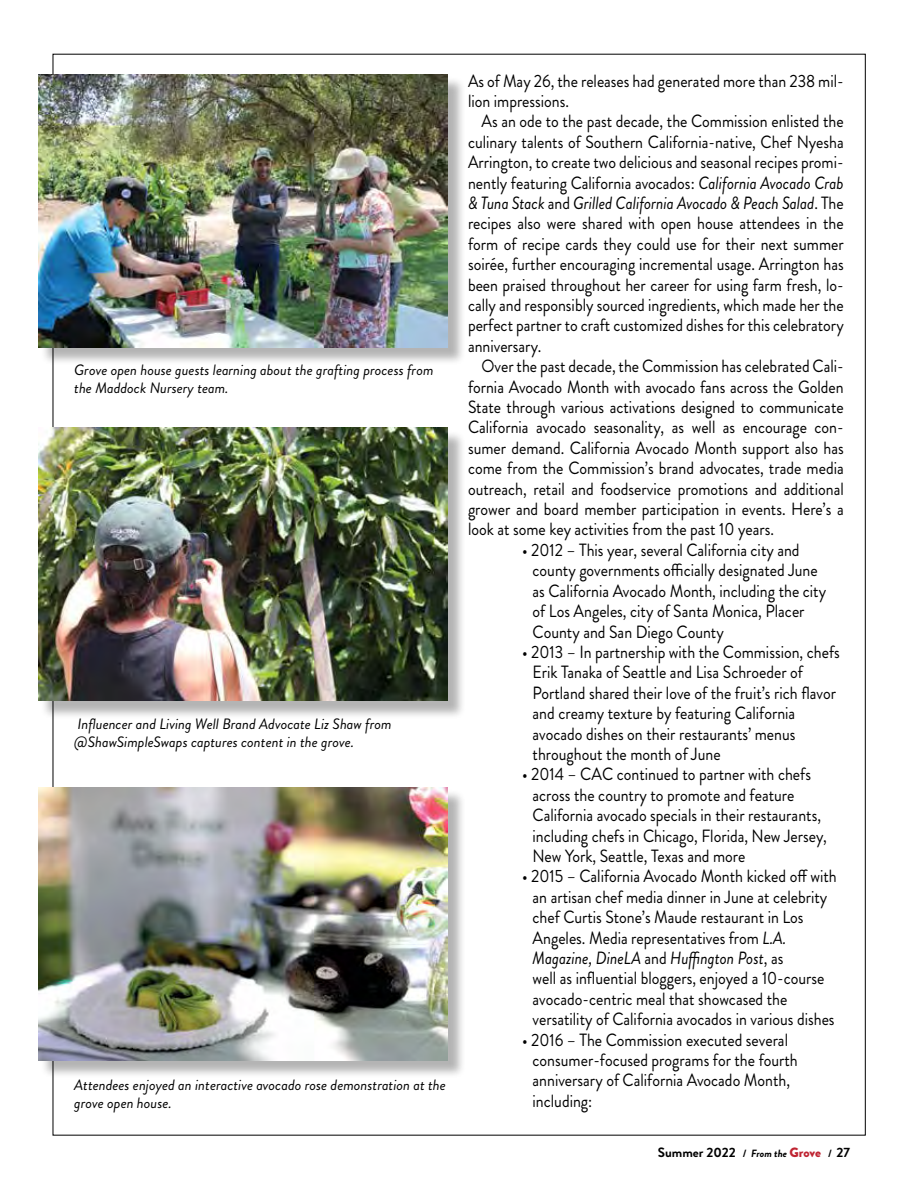
<style>
.page{position:relative;width:918px;height:1188px;background:#fff}
.page>*{position:absolute;margin:0;border:0;box-sizing:border-box;transform-origin:0 0}
.t1{font:17.7px/20.4px "Brandon Grotesque";color:#000;scale:.9 1}
.t2{font:italic 15px/18px "Brandon Grotesque";color:#000}
.t3{font:700 13.5px "Brandon Grotesque";color:#000}
.s1{font-style:italic}
.s2{font-size:10.5px}
.s3{font-style:italic;font-size:10.5px}
.s4{font-weight:900;color:#bf2432}
</style>
<div class="page">
<div style="left:40px;top:76px;width:426px;height:290px;background:#000;opacity:.3"></div>
<img style="left:38px;top:74px;width:410px;height:273px">
<div style="left:40px;top:430px;width:426px;height:290px;background:#000;opacity:.3"></div>
<img style="left:38px;top:428px;width:410px;height:273px">
<div style="left:40px;top:789px;width:426px;height:290px;background:#000;opacity:.3"></div>
<img style="left:38px;top:787px;width:410px;height:273px">
<p class="t2" style="left:74px;top:361px;width:361px">Grove open house guests learning about the grafting process from the Maddock Nursery team.</p>
<p class="t2" style="left:74px;top:715px;width:319px">Influencer and Living Well Brand Advocate Liz Shaw from @ShawSimpleSwaps captures content in the grove.</p>
<p class="t2" style="left:74px;top:1077px;width:373px">Attendees enjoyed an interactive avocado rose demonstration at the grove open house.</p>
<p class="t1" style="left:468px;top:71px;width:419px">As of May 26, the releases had generated more than 238 mil&shy;lion impressions.</p>
<p class="t1" style="left:468px;top:111px;width:419px;text-align:justify;text-indent:13px">As an ode to the past decade, the Commission enlisted the culinary talents of Southern California-native, Chef Nyesha Arrington, to create two delicious and seasonal recipes promi&shy;nently featuring California avocados: <span class="s1">California Avocado Crab &amp; Tuna Stack</span> and <span class="s1">Grilled California Avocado &amp; Peach Salad</span>. The recipes also were shared with open house attendees in the form of recipe cards they could use for their next summer soirée, further encouraging incremental usage. Arrington has been praised throughout her career for using farm fresh, lo&shy;cally and responsibly sourced ingredients, which made her the perfect partner to craft customized dishes for this celebratory anniversary.</p>
<p class="t1" style="left:468px;top:356px;width:419px;text-align:justify;text-indent:13px">Over the past decade, the Commission has celebrated Cali&shy;fornia Avocado Month with avocado fans across the Golden State through various activations designed to communicate California avocado seasonality, as well as encourage con&shy;sumer demand. California Avocado Month support also has come from the Commission’s brand advocates, trade media outreach, retail and foodservice promotions and additional grower and board member participation in events. Here’s a look at some key activities from the past 10 years.</p>
<p class="t1" style="left:533px;top:540px;width:328px;text-indent:-11px">• 2012 – This year, several California city and county governments officially designated June as California Avocado Month, including the city of Los Angeles, city of Santa Monica, Placer County and San Diego County</p>
<p class="t1" style="left:533px;top:642px;width:343px;text-indent:-11px">• 2013 – In partnership with the Commission, chefs Erik Tanaka of Seattle and Lisa Schroeder of Portland shared their love of the fruit’s rich flavor and creamy texture by featuring California avocado dishes on their restaurants’ menus throughout the month of June</p>
<p class="t1" style="left:533px;top:764px;width:329px;text-indent:-11px">• 2014 – CAC continued to partner with chefs across the country to promote and feature California avocado specials in their restaurants, including chefs in Chicago, Florida, New Jersey, New York, Seattle, Texas and more</p>
<p class="t1" style="left:533px;top:866px;width:339px;text-indent:-11px">• 2015 – California Avocado Month kicked off with an artisan chef media dinner in June at celebrity chef Curtis Stone’s Maude restaurant in Los Angeles. Media representatives from <span class="s1">L.A.<br>Magazine, DineLA</span> and <span class="s1">Huffington Post</span>, as<br>well as influential bloggers, enjoyed a 10-course avocado-centric meal that showcased the versatility of California avocados in various dishes</p>
<p class="t1" style="left:533px;top:1030px;width:296px;text-indent:-11px">• 2016 – The Commission executed several consumer-focused programs for the fourth anniversary of California Avocado Month, including:</p>
<p class="t3" style="left:658px;top:1143px;width:194px">Summer 2022 <span class="s2">/</span> <span class="s3">From the</span> <span class="s4">Grove</span> <span class="s2">/</span> 27</p>
</div>
